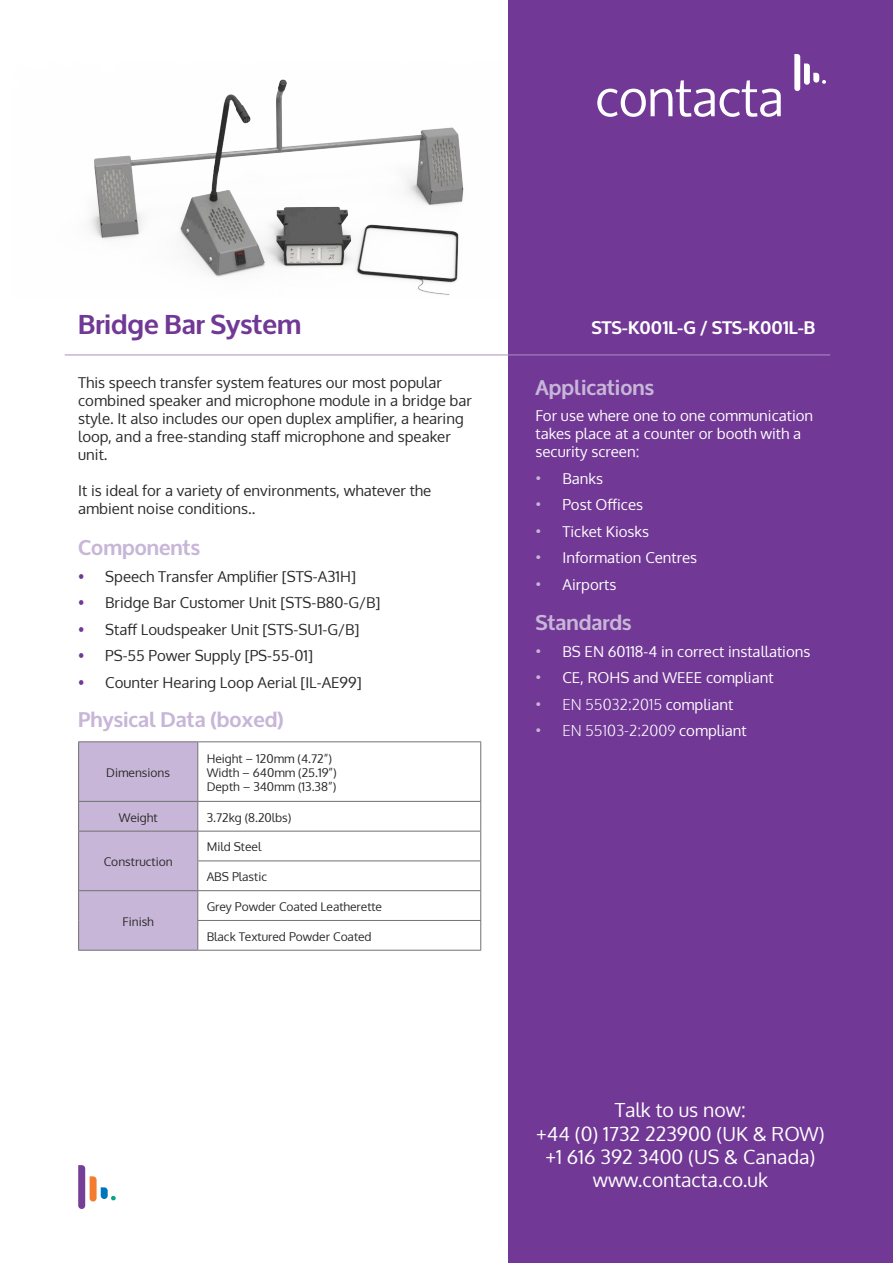
<style>
.page{position:relative;width:893px;height:1263px;background:#fff}
.page>*{position:absolute;margin:0;border:0;box-sizing:border-box;transform-origin:0 0}
.t1{font:700 27px "Oxygen";color:#713896}
.t2{font:700 21px "Oxygen";color:#c7b6d8}
.t3{font:19.5px/23.4px "Oxygen";color:#fff;text-align:center}
.t4{font:700 18px "Oxygen";color:#fff}
.t5{font:15px/18px "Oxygen";color:#2b292a}
.t6{font:15px/18px "Oxygen";color:#fff}
.t7{font:300 15px "Oxygen";color:#fff}
.t8{font:12px/14.4px "Oxygen";color:#2b292a}
.s1{color:#713896}
.s2{font-weight:300;color:#c7b6d8}
.s3{color:#c7b6d8}
.s4{font-weight:400}
</style>
<div class="page">
<div style="left:508px;top:0;width:385px;height:1263px;background:#713896"></div>
<svg style="left:78px;top:1165px;width:38px;height:44px"></svg>
<svg style="left:597px;top:80px;width:184px;height:37px"></svg>
<svg style="left:794px;top:54px;width:32px;height:37px"></svg>
<hr style="left:65px;top:355px;width:765px;height:1px;background:#ab90c3">
<img style="left:89px;top:79px;width:375px;height:216px">
<hr style="left:78px;top:741px;width:120px;height:1px;background:#707172">
<hr style="left:198px;top:741px;width:283px;height:1px;background:#707172">
<hr style="left:480px;top:742px;width:1px;height:59px;background:#707172">
<hr style="left:198px;top:801px;width:283px;height:1px;background:#707172">
<hr style="left:198px;top:831px;width:283px;height:1px;background:#707172">
<hr style="left:197px;top:860px;width:284px;height:1px;background:#707172">
<hr style="left:78px;top:950px;width:120px;height:1px;background:#707172">
<hr style="left:198px;top:890px;width:283px;height:1px;background:#707172">
<hr style="left:197px;top:920px;width:284px;height:1px;background:#707172">
<svg style="left:78px;top:742px;width:120px;height:208px;background:#c1b1d1"></svg>
<svg style="left:480px;top:802px;width:1px;height:148px"></svg>
<hr style="left:198px;top:950px;width:283px;height:1px;background:#707172">
<h1 class="t1" style="left:78px;top:315px;width:225px">Bridge Bar System</h1>
<p class="t5" style="left:78px;top:375px;width:395px">This speech transfer system features our most popular combined speaker and microphone module in a bridge bar style. It also includes our open duplex amplifier, a hearing loop, and a free-standing staff microphone and speaker unit.</p>
<p class="t5" style="left:78px;top:482px;width:354px">It is ideal for a variety of environments, whatever the ambient noise conditions..</p>
<h2 class="t2" style="left:78px;top:540px;width:123px">Components</h2>
<p class="t5" style="left:78px;top:567px;width:279px"><span class="s1">•</span> Speech Transfer Amplifier [STS-A31H]</p>
<p class="t5" style="left:78px;top:594px;width:304px"><span class="s1">•</span> Bridge Bar Customer Unit [STS-B80-G/B]</p>
<p class="t5" style="left:78px;top:620px;width:283px"><span class="s1">•</span> Staff Loudspeaker Unit [STS-SU1-G/B]</p>
<p class="t5" style="left:78px;top:647px;width:236px"><span class="s1">•</span> PS-55 Power Supply [PS-55-01]</p>
<p class="t5" style="left:78px;top:673px;width:285px"><span class="s1">•</span> Counter Hearing Loop Aerial [IL-AE99]</p>
<h2 class="t2" style="left:78px;top:712px;width:207px">Physical Data (boxed)</h2>
<p class="t8" style="left:106px;top:767px;width:65px">Dimensions</p>
<p class="t8" style="left:207px;top:751px;width:132px">Height – 120mm (4.72”)<br>Width – 640mm (25.19”)<br>Depth – 340mm (13.38”)</p>
<p class="t8" style="left:119px;top:811px;width:40px">Weight</p>
<p class="t8" style="left:207px;top:810px;width:86px">3.72kg (8.20lbs)</p>
<p class="t8" style="left:104px;top:856px;width:70px">Construction</p>
<p class="t8" style="left:207px;top:841px;width:56px">Mild Steel</p>
<p class="t8" style="left:207px;top:871px;width:62px">ABS Plastic</p>
<p class="t8" style="left:123px;top:915px;width:33px">Finish</p>
<p class="t8" style="left:207px;top:899px;width:177px">Grey Powder Coated Leatherette</p>
<p class="t8" style="left:207px;top:929px;width:167px">Black Textured Powder Coated</p>
<p class="t4" style="left:591px;top:321px;width:225px">STS-K001L-G / STS-K001L-B</p>
<h2 class="t2" style="left:535px;top:380px;width:120px">Applications</h2>
<p class="t6" style="left:535px;top:407px;width:279px">For use where one to one communication takes place at a counter or booth with a security screen:</p>
<p class="t6" style="left:535px;top:471px;width:69px"><span class="s2">•</span> Banks</p>
<p class="t6" style="left:535px;top:496px;width:109px"><span class="s2">•</span> Post Offices</p>
<p class="t6" style="left:535px;top:524px;width:115px"><span class="s2">•</span> Ticket Kiosks</p>
<p class="t6" style="left:535px;top:551px;width:163px"><span class="s2">•</span> Information Centres</p>
<p class="t6" style="left:535px;top:577px;width:82px"><span class="s2">•</span> Airports</p>
<h2 class="t2" style="left:535px;top:615px;width:97px">Standards</h2>
<p class="t6" style="left:535px;top:642px;width:276px"><span class="s2">•</span> BS EN 60118-4 in correct installations</p>
<p class="t6" style="left:535px;top:669px;width:240px"><span class="s2">•</span> CE, ROHS and WEEE compliant</p>
<p class="t7" style="left:535px;top:696px;width:199px"><span class="s3">•</span> EN 55032:2015 <span class="s4">compliant</span></p>
<p class="t7" style="left:535px;top:722px;width:213px"><span class="s3">•</span> EN 55103-2:2009 <span class="s4">compliant</span></p>
<h3 class="t3" style="left:536px;top:1098px;width:290px">Talk to us now:<br>+44 (0) 1732 223900 (UK &amp; ROW) +1 616 392 3400 (US &amp; Canada) www.contacta.co.uk</h3>
</div>
